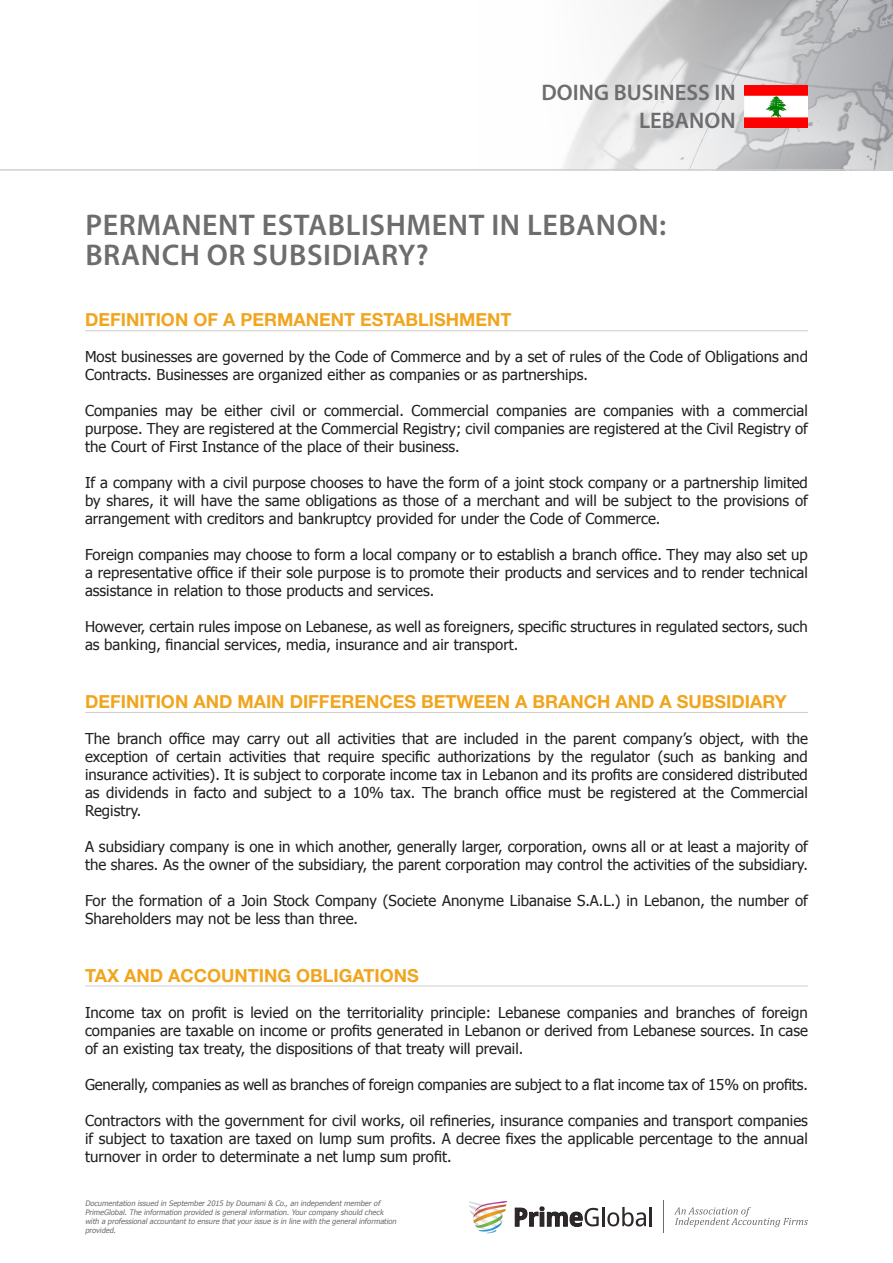
<style>
.page{position:relative;width:893px;height:1263px;background:#fff}
.page>*{position:absolute;margin:0;border:0;box-sizing:border-box;transform-origin:0 0}
.Main_Heading{font:600 30px "Myriad Pro";letter-spacing:.02em;color:#6d6c6e}
.t1{font:600 22.5px/27.2px "Myriad Pro";color:#6d6c6e;text-align:right}
.Section_Header{font:700 18px "Helvetica Neue LT Std";color:#f1a51e}
.t2{font:15px/18px "Tahoma";color:#231f20;text-align:justify}
.t3{font:italic 7.5px/9px "Tahoma";color:#6d6c6e}
</style>
<div class="page">
<img style="left:476px;top:0;width:417px;height:170px">
<hr style="left:0;top:170px;width:893px;height:1px;background:#d0cdcd">
<svg style="left:468px;top:1201px;width:39px;height:32px"></svg>
<svg style="left:515px;top:1207px;width:137px;height:19px"></svg>
<svg style="left:674px;top:1207px;width:134px;height:20px"></svg>
<hr style="left:664px;top:1200px;width:1px;height:33px;background:#6d6c6d">
<img style="left:744px;top:85px;width:64px;height:43px">
<hr style="left:85px;top:330px;width:723px;height:1px;background:#d0cdcd">
<hr style="left:85px;top:712px;width:723px;height:1px;background:#d0cdcd">
<hr style="left:85px;top:986px;width:723px;height:1px;background:#d0cdcd">
<h2 class="t1" style="left:541px;top:79px;width:196px">DOING BUSINESS IN<br>LEBANON</h2>
<p class="Main_Heading" style="left:85px;top:206px;width:582px">PERMANENT ESTABLISHMENT IN LEBANON:</p>
<p class="Main_Heading" style="left:85px;top:236px;width:345px">BRANCH OR SUBSIDIARY?</p>
<p class="Section_Header" style="left:85px;top:309px;width:428px">DEFINITION OF A PERMANENT ESTABLISHMENT</p>
<p class="t2" style="left:85px;top:347px;width:724px">Most businesses are governed by the Code of Commerce and by a set of rules of the Code of Obligations and<br>Contracts. Businesses are organized either as companies or as partnerships.</p>
<p class="t2" style="left:85px;top:401px;width:724px">Companies may be either civil or commercial. Commercial companies are companies with a commercial purpose. They are registered at the Commercial Registry; civil companies are registered at the Civil Registry of the Court of First Instance of the place of their business.</p>
<p class="t2" style="left:85px;top:473px;width:724px">If a company with a civil purpose chooses to have the form of a joint stock company or a partnership limited by shares, it will have the same obligations as those of a merchant and will be subject to the provisions of arrangement with creditors and bankruptcy provided for under the Code of Commerce.</p>
<p class="t2" style="left:85px;top:545px;width:724px">Foreign companies may choose to form a local company or to establish a branch office. They may also set up a representative office if their sole purpose is to promote their products and services and to render technical assistance in relation to those products and services.</p>
<p class="t2" style="left:85px;top:617px;width:724px">However, certain rules impose on Lebanese, as well as foreigners, specific structures in regulated sectors, such as banking, financial services, media, insurance and air transport.</p>
<p class="Section_Header" style="left:85px;top:690px;width:703px">DEFINITION AND MAIN DIFFERENCES BETWEEN A BRANCH AND A SUBSIDIARY</p>
<p class="t2" style="left:85px;top:729px;width:724px">The branch office may carry out all activities that are included in the parent company’s object, with the exception of certain activities that require specific authorizations by the regulator (such as banking and insurance activities). It is subject to corporate income tax in Lebanon and its profits are considered distributed as dividends in facto and subject to a 10% tax. The branch office must be registered at the Commercial Registry.</p>
<p class="t2" style="left:85px;top:837px;width:724px">A subsidiary company is one in which another, generally larger, corporation, owns all or at least a majority of the shares. As the owner of the subsidiary, the parent corporation may control the activities of the subsidiary.</p>
<p class="t2" style="left:85px;top:891px;width:724px">For the formation of a Join Stock Company (Societe Anonyme Libanaise S.A.L.) in Lebanon, the number of<br>Shareholders may not be less than three.</p>
<p class="Section_Header" style="left:85px;top:964px;width:335px">TAX AND ACCOUNTING OBLIGATIONS</p>
<p class="t2" style="left:85px;top:1002px;width:724px">Income tax on profit is levied on the territoriality principle: Lebanese companies and branches of foreign companies are taxable on income or profits generated in Lebanon or derived from Lebanese sources. In case of an existing tax treaty, the dispositions of that treaty will prevail.</p>
<p class="t2" style="left:85px;top:1074px;width:724px">Generally, companies as well as branches of foreign companies are subject to a flat income tax of 15% on profits.</p>
<p class="t2" style="left:85px;top:1110px;width:724px">Contractors with the government for civil works, oil refineries, insurance companies and transport companies if subject to taxation are taxed on lump sum profits. A decree fixes the applicable percentage to the annual turnover in order to determinate a net lump sum profit.</p>
<p class="t3" style="left:85px;top:1198px;width:315px">Documentation issued in September 2015 by Doumani &amp; Co., an independent member of PrimeGlobal. The information provided is general information. Your company should check with a professional accountant to ensure that your issue is in line with the general information provided.</p>
</div>
